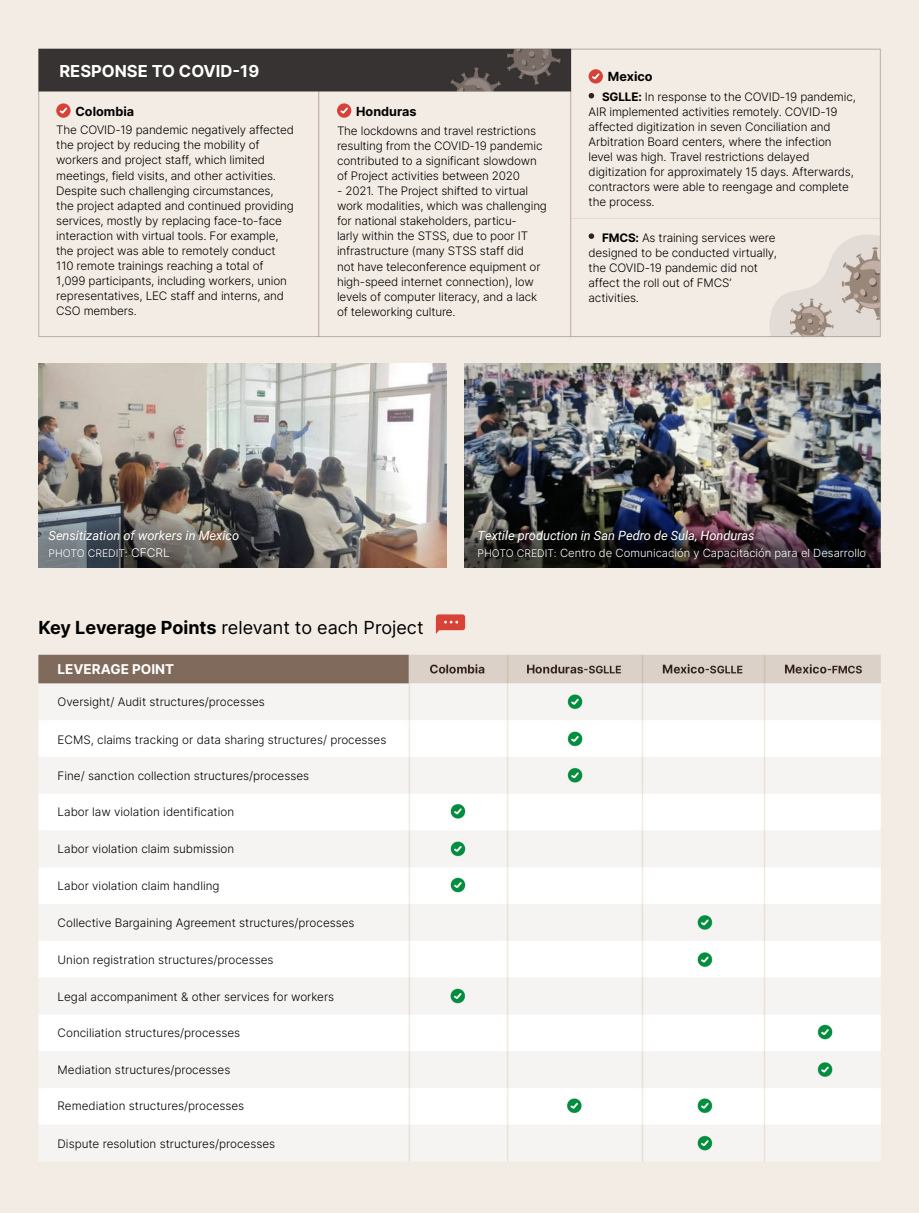
<style>
.page{position:relative;width:919px;height:1213px;background:#fff}
.page>*{position:absolute;margin:0;border:0;box-sizing:border-box;transform-origin:0 0}
.t1{font:18px "Inter";color:#000}
.t2{font:700 16.5px "Inter";color:#fff}
.t3{font:700 13.5px "Inter";color:#fff}
.t4{font:italic 12.75px "Roboto";color:#fff}
.t5{font:700 12.6px "Inter";color:#000}
.t6{font:300 11.7px/15px "Inter";letter-spacing:-.01em;color:#000}
.t7{font:300 11.25px "Inter";color:#fff}
.t8{font:300 10.5px "Inter";color:#fff}
.s1{font-weight:700}
.s2{font-size:12px}
.s3{font-size:10.5px}
</style>
<div class="page">
<img style="left:0;top:0;width:918px;height:1212px">
<svg style="left:56px;top:103px;width:15px;height:15px"></svg>
<svg style="left:58px;top:106px;width:11px;height:9px"></svg>
<div style="left:337px;top:103px;width:14px;height:15px;background:#d64238;border-radius:50%"></div>
<svg style="left:340px;top:107px;width:8px;height:7px"></svg>
<svg style="left:588px;top:69px;width:15px;height:15px"></svg>
<svg style="left:590px;top:72px;width:11px;height:9px"></svg>
<img style="left:464px;top:363px;width:416px;height:204px">
<img style="left:38px;top:363px;width:408px;height:204px">
<svg style="left:588px;top:93px;width:6px;height:5px"></svg>
<svg style="left:588px;top:233px;width:6px;height:6px"></svg>
<h2 class="t2" style="left:59px;top:59px;width:201px">RESPONSE TO COVID-19</h2>
<p class="t5" style="left:75px;top:102px;width:60px">Colombia</p>
<p class="t6" style="left:56px;top:122px;width:239px">The COVID-19 pandemic negatively affected the project by reducing the mobility of workers and project staff, which limited meetings, field visits, and other activities.<br>Despite such challenging circumstances, the project adapted and continued providing services, mostly by replacing face-to-face interaction with virtual tools. For example, the project was able to remotely conduct 110 remote trainings reaching a total of 1,099 participants, including workers, union representatives, LEC staff and interns, and CSO members.</p>
<p class="t5" style="left:356px;top:102px;width:62px">Honduras</p>
<p class="t6" style="left:337px;top:123px;width:207px">The lockdowns and travel restrictions resulting from the COVID-19 pandemic contributed to a significant slowdown of Project activities between 2020</p>
<p class="t6" style="left:337px;top:183px;width:211px">- 2021. The Project shifted to virtual work modalities, which was challenging for national stakeholders, particu-<br>larly within the STSS, due to poor IT infrastructure (many STSS staff did<br>not have teleconference equipment or high-speed internet connection), low levels of computer literacy, and a lack of teleworking culture.</p>
<p class="t5" style="left:607px;top:68px;width:46px">Mexico</p>
<p class="t6" style="left:588px;top:89px;width:269px;text-indent:13px"><span class="s1">SGLLE:</span> In response to the COVID-19 pandemic, AIR implemented activities remotely. COVID-19 affected digitization in seven Conciliation and Arbitration Board centers, where the infection level was high. Travel restrictions delayed digitization for approximately 15 days. Afterwards, contractors were able to reengage and complete the process.</p>
<p class="t6" style="left:588px;top:230px;width:190px;text-indent:14px"><span class="s1">FMCS:</span> As training services were designed to be conducted virtually, the COVID-19 pandemic did not affect the roll out of FMCS’ activities.</p>
<p class="t4" style="left:49px;top:526px;width:192px">Sensitization of workers in Mexico</p>
<p class="t8" style="left:49px;top:545px;width:123px">PHOTO CREDIT: <span class="s2">CFCRL</span></p>
<p class="t4" style="left:477px;top:526px;width:278px">Textile production in San Pedro de Sula, Honduras</p>
<p class="t7" style="left:477px;top:544px;width:390px"><span class="s3">PHOTO CREDIT:</span> Centro de Comunicación y Capacitación para el Desarrollo</p>
<h1 class="t1" style="left:38px;top:614px;width:386px"><span class="s1">Key Leverage Points</span> relevant to each Project</h1>
<p class="t3" style="left:58px;top:659px;width:118px">LEVERAGE POINT</p>
<p class="t6" style="left:58px;top:694px;width:209px">Oversight/ Audit structures/processes</p>
<p class="t6" style="left:58px;top:731px;width:330px">ECMS, claims tracking or data sharing structures/ processes</p>
<p class="t6" style="left:58px;top:767px;width:253px">Fine/ sanction collection structures/processes</p>
<p class="t6" style="left:58px;top:803px;width:178px">Labor law violation identification</p>
<p class="t6" style="left:58px;top:841px;width:178px">Labor violation claim submission</p>
<p class="t6" style="left:58px;top:877px;width:163px">Labor violation claim handling</p>
<p class="t6" style="left:58px;top:914px;width:298px">Collective Bargaining Agreement structures/processes</p>
<p class="t6" style="left:58px;top:952px;width:217px">Union registration structures/processes</p>
<p class="t6" style="left:58px;top:988px;width:278px">Legal accompaniment &amp; other services for workers</p>
<p class="t6" style="left:58px;top:1024px;width:184px">Conciliation structures/processes</p>
<p class="t6" style="left:58px;top:1061px;width:174px">Mediation structures/processes</p>
<p class="t6" style="left:58px;top:1098px;width:188px">Remediation structures/processes</p>
<p class="t6" style="left:58px;top:1135px;width:219px">Dispute resolution structures/processes</p>
</div>
